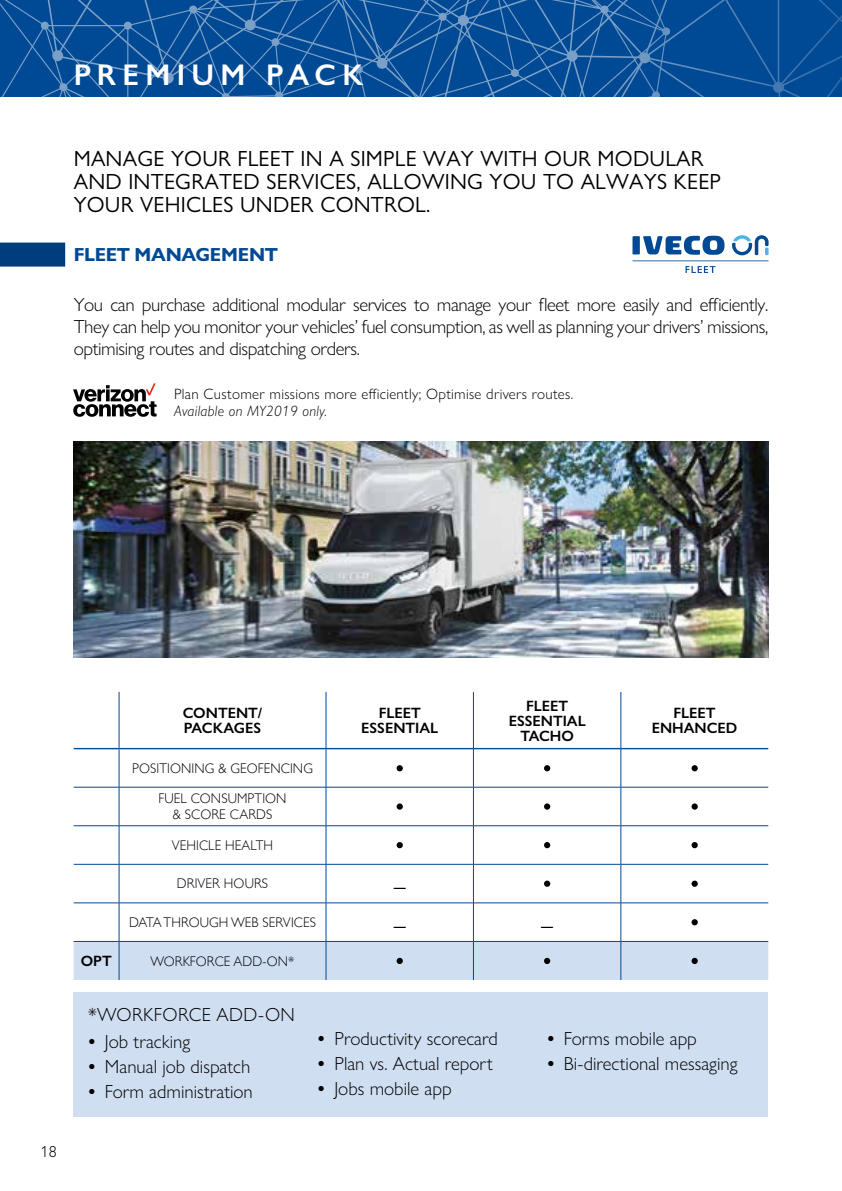
<style>
.page{position:relative;width:842px;height:1191px;background:#fff}
.page>*{position:absolute;margin:0;border:0;box-sizing:border-box;transform-origin:0 0}
.t1{font:600 30px "Gill Sans Nova";letter-spacing:.21em;color:#fff}
.t2{font:24px "Minion Pro";color:#000}
.t3{font:22px/23px "Gill Sans Nova";letter-spacing:.01em;color:#000}
.t4{font:300 19px/22px "Gill Sans Nova";color:#000;text-align:justify}
.t5{font:300 19px "Gill Sans Nova";letter-spacing:.02em;color:#000}
.t6{font:700 19px "Gill Sans Nova";letter-spacing:-.015em;color:#004994}
.t7{font:300 16px "Gill Sans Nova";color:#000}
.t8{font:600 15px/15px "Gill Sans Nova";color:#000;text-align:center}
.t9{font:300 15px "Gill Sans Nova";letter-spacing:.02em;color:#000}
.t10{font:italic 300 15px "Gill Sans Nova";letter-spacing:.02em;color:#000}
.t11{font:300 14px/30.2px "Gill Sans";letter-spacing:.01em;color:#000;text-align:center;scale:.95 1}
.s1{font-weight:600}
</style>
<div class="page">
<div style="left:0;top:242px;width:65px;height:24px;background:#003d7c"></div>
<svg style="left:632px;top:235px;width:136px;height:38px"></svg>
<svg style="left:670px;top:0;width:172px;height:96px;fill:#004994"></svg>
<svg style="left:0;top:0;width:670px;height:96px;fill:#004994"></svg>
<div style="left:74px;top:942px;width:694px;height:38px;background:#d0def1"></div>
<hr style="left:119px;top:692px;width:1px;height:56px;background:#004994">
<hr style="left:326px;top:692px;width:1px;height:56px;background:#004994">
<hr style="left:119px;top:749px;width:1px;height:38px;background:#004994">
<hr style="left:326px;top:749px;width:1px;height:38px;background:#004994">
<hr style="left:74px;top:787px;width:45px;height:1px;background:#004994">
<hr style="left:119px;top:787px;width:207px;height:1px;background:#004994">
<hr style="left:119px;top:787px;width:1px;height:38px;background:#004994">
<hr style="left:326px;top:787px;width:147px;height:1px;background:#004994">
<hr style="left:326px;top:787px;width:1px;height:38px;background:#004994">
<hr style="left:473px;top:787px;width:148px;height:1px;background:#004994">
<hr style="left:621px;top:787px;width:147px;height:1px;background:#004994">
<hr style="left:119px;top:826px;width:1px;height:38px;background:#004994">
<hr style="left:326px;top:826px;width:1px;height:38px;background:#004994">
<hr style="left:119px;top:864px;width:1px;height:38px;background:#004994">
<hr style="left:326px;top:864px;width:1px;height:38px;background:#004994">
<hr style="left:119px;top:903px;width:1px;height:38px;background:#004994">
<hr style="left:326px;top:903px;width:1px;height:38px;background:#004994">
<hr style="left:74px;top:748px;width:45px;height:1px;background:#004994">
<hr style="left:119px;top:748px;width:207px;height:1px;background:#004994">
<hr style="left:326px;top:748px;width:147px;height:1px;background:#004994">
<hr style="left:474px;top:748px;width:147px;height:1px;background:#004994">
<hr style="left:621px;top:748px;width:147px;height:1px;background:#004994">
<hr style="left:74px;top:825px;width:45px;height:1px;background:#004994">
<hr style="left:119px;top:825px;width:207px;height:1px;background:#004994">
<hr style="left:326px;top:825px;width:147px;height:1px;background:#004994">
<hr style="left:474px;top:825px;width:147px;height:1px;background:#004994">
<hr style="left:621px;top:825px;width:147px;height:1px;background:#004994">
<hr style="left:74px;top:864px;width:45px;height:1px;background:#004994">
<hr style="left:119px;top:864px;width:207px;height:1px;background:#004994">
<hr style="left:326px;top:864px;width:147px;height:1px;background:#004994">
<hr style="left:474px;top:864px;width:147px;height:1px;background:#004994">
<hr style="left:621px;top:864px;width:147px;height:1px;background:#004994">
<hr style="left:74px;top:902px;width:45px;height:1px;background:#004994">
<hr style="left:119px;top:902px;width:207px;height:1px;background:#004994">
<hr style="left:326px;top:902px;width:147px;height:1px;background:#004994">
<hr style="left:474px;top:902px;width:147px;height:1px;background:#004994">
<hr style="left:621px;top:902px;width:147px;height:1px;background:#004994">
<hr style="left:474px;top:941px;width:147px;height:1px;background:#004994">
<hr style="left:621px;top:941px;width:147px;height:1px;background:#004994">
<hr style="left:74px;top:941px;width:45px;height:1px;background:#004994">
<hr style="left:119px;top:941px;width:207px;height:1px;background:#004994">
<hr style="left:119px;top:941px;width:1px;height:39px;background:#004994">
<hr style="left:326px;top:941px;width:148px;height:1px;background:#004994">
<hr style="left:326px;top:941px;width:1px;height:39px;background:#004994">
<hr style="left:473px;top:692px;width:1px;height:56px;background:#004994">
<hr style="left:473px;top:748px;width:1px;height:39px;background:#004994">
<hr style="left:620px;top:748px;width:1px;height:39px;background:#004994">
<hr style="left:473px;top:787px;width:1px;height:38px;background:#004994">
<hr style="left:620px;top:787px;width:1px;height:38px;background:#004994">
<hr style="left:473px;top:825px;width:1px;height:39px;background:#004994">
<hr style="left:620px;top:825px;width:1px;height:39px;background:#004994">
<hr style="left:473px;top:864px;width:1px;height:39px;background:#004994">
<hr style="left:620px;top:864px;width:1px;height:39px;background:#004994">
<hr style="left:473px;top:903px;width:1px;height:38px;background:#004994">
<hr style="left:473px;top:941px;width:1px;height:39px;background:#004994">
<hr style="left:620px;top:692px;width:1px;height:56px;background:#004994">
<hr style="left:620px;top:903px;width:1px;height:38px;background:#004994">
<hr style="left:620px;top:941px;width:1px;height:39px;background:#004994">
<svg style="left:397px;top:765px;width:6px;height:6px"></svg>
<svg style="left:544px;top:765px;width:6px;height:6px"></svg>
<div style="left:691px;top:765px;width:7px;height:6px;background:#000;border-radius:50%"></div>
<svg style="left:397px;top:803px;width:6px;height:6px"></svg>
<svg style="left:544px;top:803px;width:6px;height:6px"></svg>
<div style="left:691px;top:803px;width:7px;height:6px;background:#000;border-radius:50%"></div>
<svg style="left:397px;top:842px;width:6px;height:6px"></svg>
<svg style="left:544px;top:842px;width:6px;height:6px"></svg>
<div style="left:691px;top:842px;width:7px;height:6px;background:#000;border-radius:50%"></div>
<div style="left:544px;top:880px;width:6px;height:7px;background:#000;border-radius:50%"></div>
<div style="left:691px;top:880px;width:7px;height:7px;background:#000;border-radius:50%"></div>
<div style="left:691px;top:919px;width:7px;height:6px;background:#000;border-radius:50%"></div>
<div style="left:397px;top:957px;width:6px;height:7px;background:#000;border-radius:50%"></div>
<div style="left:544px;top:957px;width:6px;height:7px;background:#000;border-radius:50%"></div>
<svg style="left:691px;top:957px;width:7px;height:7px"></svg>
<div style="left:74px;top:992px;width:694px;height:125px;background:#d0def1"></div>
<img style="left:74px;top:441px;width:694px;height:217px">
<svg style="left:73px;top:383px;width:84px;height:34px"></svg>
<h1 class="t1" style="left:74px;top:56px;width:291px">PREMIUM PACK</h1>
<p class="t3" style="left:74px;top:147px;width:649px">MANAGE YOUR FLEET IN A SIMPLE WAY WITH OUR MODULAR<br>AND INTEGRATED SERVICES, ALLOWING YOU TO ALWAYS KEEP<br>YOUR VEHICLES UNDER CONTROL.</p>
<p class="t6" style="left:74px;top:242px;width:206px">FLEET MANAGEMENT</p>
<p class="t4" style="left:74px;top:293px;width:696px">You can purchase additional modular services to manage your fleet more easily and efficiently.<br>They can help you monitor your vehicles’ fuel consumption, as well as planning your drivers’ missions, optimising routes and dispatching orders.</p>
<p class="t9" style="left:174px;top:385px;width:401px">Plan Customer missions more efficiently; Optimise drivers routes.</p>
<p class="t10" style="left:174px;top:402px;width:155px">Available on MY2019 only.</p>
<p class="t7" style="left:41px;top:1142px;width:18px">18</p>
<p class="t8" style="left:183px;top:705px;width:81px;text-align:left">CONTENT/<br>PACKAGES</p>
<p class="t8" style="left:361px;top:705px;width:78px">FLEET<br>ESSENTIAL</p>
<p class="t8" style="left:509px;top:698px;width:78px">FLEET<br>ESSENTIAL<br>TACHO</p>
<p class="t8" style="left:652px;top:705px;width:87px">FLEET<br>ENHANCED</p>
<p class="t11" style="left:132px;top:752px;width:192px">POSITIONING &amp; GEOFENCING<br>FUEL CONSUMPTION</p>
<p class="t11" style="left:172px;top:798px;width:108px;text-align:left">&amp; SCORE CARDS<br>VEHICLE HEALTH</p>
<p class="t11" style="left:177px;top:868px;width:97px">DRIVER HOURS</p>
<p class="t2" style="left:394px;top:862px;width:13px">_</p>
<p class="t11" style="left:129px;top:906px;width:198px">DATA THROUGH WEB SERVICES</p>
<p class="t2" style="left:394px;top:901px;width:13px">_</p>
<p class="t2" style="left:541px;top:901px;width:13px">_</p>
<p class="t8" style="left:81px;top:953px;width:33px">OPT</p>
<p class="t11" style="left:151px;top:945px;width:153px">WORKFORCE ADD-ON*</p>
<p class="t5" style="left:88px;top:1002px;width:208px">*WORKFORCE ADD-ON</p>
<p class="t4" style="left:88px;top:1030px;width:104px"><span class="s1">•</span> Job tracking</p>
<p class="t4" style="left:88px;top:1055px;width:164px"><span class="s1">•</span> Manual job dispatch</p>
<p class="t4" style="left:88px;top:1080px;width:166px"><span class="s1">•</span> Form administration</p>
<p class="t4" style="left:317px;top:1027px;width:182px"><span class="s1">•</span> Productivity scorecard</p>
<p class="t4" style="left:317px;top:1052px;width:177px"><span class="s1">•</span> Plan vs. Actual report</p>
<p class="t4" style="left:317px;top:1077px;width:136px"><span class="s1">•</span> Jobs mobile app</p>
<p class="t4" style="left:547px;top:1027px;width:151px"><span class="s1">•</span> Forms mobile app</p>
<p class="t4" style="left:547px;top:1052px;width:192px"><span class="s1">•</span> Bi-directional messaging</p>
</div>
